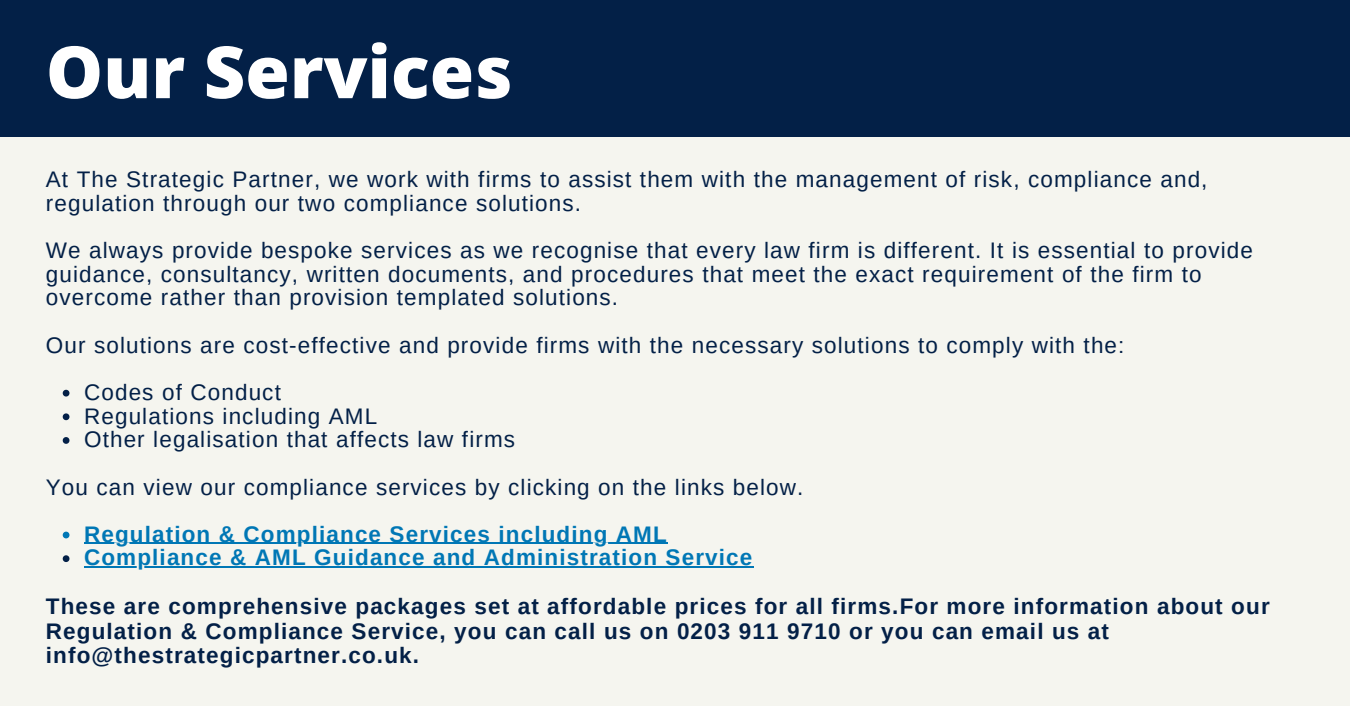
<style>
.page{position:relative;width:1350px;height:706px;background:#fff}
.page>*{position:absolute;margin:0;border:0;box-sizing:border-box;transform-origin:0 0}
.t1{font:800 72px "Open Sans";color:#fff}
.t2{font:22.5px/23.7px "Arimo";letter-spacing:.05em;color:#032047}
.t3{font:700 22.5px/24.8px "Arimo";letter-spacing:.05em;color:#032047}
.t4{font:700 22.5px/23.7px "Arimo";letter-spacing:.05em;color:#0077b5}
</style>
<div class="page">
<div style="left:0;top:0;width:1350px;height:705px;background:#f5f5ef"></div>
<svg style="left:63px;top:389px;width:6px;height:7px"></svg>
<svg style="left:63px;top:413px;width:6px;height:7px"></svg>
<svg style="left:63px;top:437px;width:6px;height:6px"></svg>
<svg style="left:63px;top:531px;width:6px;height:7px"></svg>
<hr style="left:84px;top:542px;width:584px;height:2px;background:#0077b5">
<svg style="left:63px;top:555px;width:6px;height:7px"></svg>
<hr style="left:84px;top:566px;width:669px;height:1px;background:#0077b5">
<div style="left:0;top:0;width:1350px;height:136px;background:#032047"></div>
<h1 class="t1" style="left:46px;top:21px;width:468px">Our Services</h1>
<p class="t2" style="left:46px;top:167px;width:1163px">At The Strategic Partner, we work with firms to assist them with the management of risk, compliance and, regulation through our two compliance solutions.</p>
<p class="t2" style="left:46px;top:238px;width:1209px">We always provide bespoke services as we recognise that every law firm is different. It is essential to provide guidance, consultancy, written documents, and procedures that meet the exact requirement of the firm to overcome rather than provision templated solutions.</p>
<p class="t2" style="left:46px;top:333px;width:1080px">Our solutions are cost-effective and provide firms with the necessary solutions to comply with the:</p>
<p class="t2" style="left:84px;top:380px;width:433px">Codes of Conduct<br>Regulations including AML<br>Other legalisation that affects law firms</p>
<p class="t2" style="left:46px;top:474px;width:759px">You can view our compliance services by clicking on the links below.</p>
<p class="t4" style="left:84px;top:522px;width:670px">Regulation &amp; Compliance Services including AML<br>Compliance &amp; AML Guidance and Administration Service</p>
<p class="t3" style="left:46px;top:593px;width:1225px">These are comprehensive packages set at affordable prices for all firms.For more information about our<br>Regulation &amp; Compliance Service, you can call us on 0203 911 9710 or you can email us at info@thestrategicpartner.co.uk.</p>
</div>
